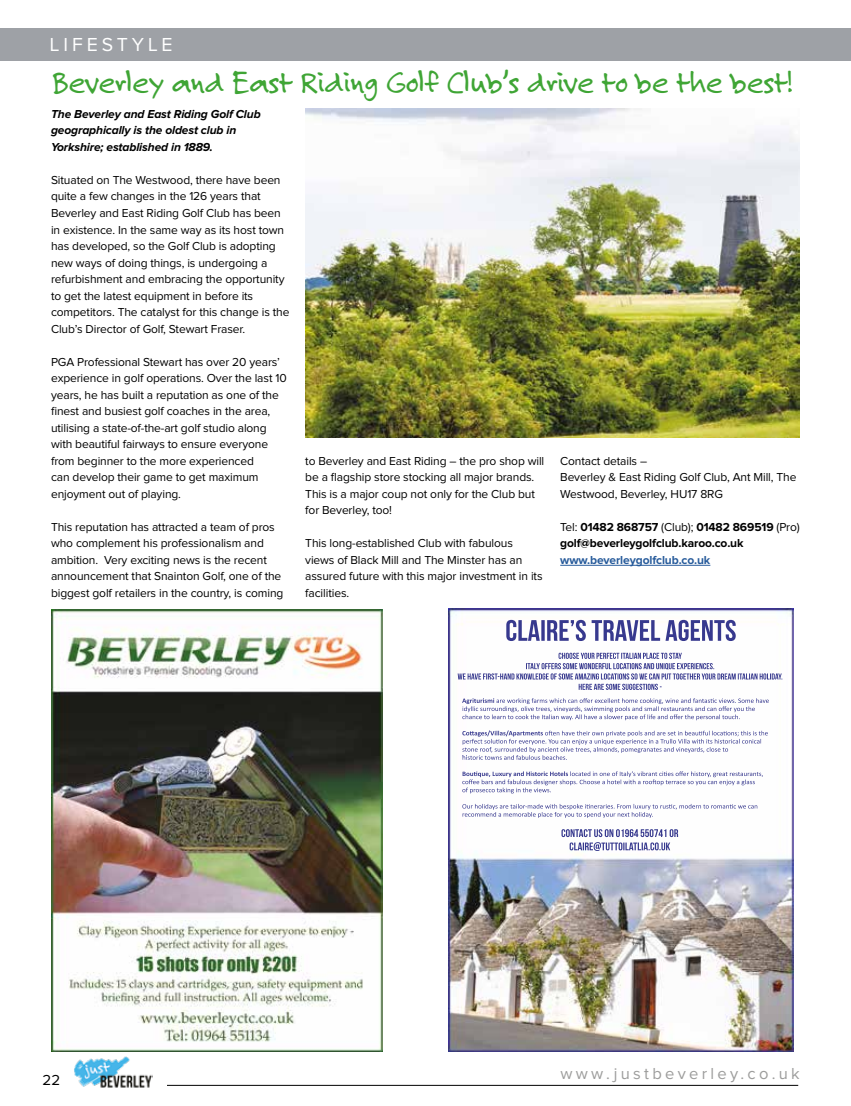
<style>
.page{position:relative;width:851px;height:1106px;background:#fff}
.page>*{position:absolute;margin:0;border:0;box-sizing:border-box;transform-origin:0 0}
.t1{font:33px "Felt Tip Roman";letter-spacing:-.02em;color:#3fa535}
.t2{font:19.5px "Proxima Nova";letter-spacing:.2em;color:#fff}
.t3{font:16.5px "Proxima Nova";letter-spacing:.2em;color:#9d9d9c}
.t4{font:15px "Proxima Nova";color:#000}
.t5{font:12px/16.5px "Proxima Nova";letter-spacing:-.01em;color:#000}
.t6{font:italic 700 12px/16.5px "Proxima Nova";letter-spacing:-.01em;color:#000}
.t7{font:700 12px/16.5px "Proxima Nova";letter-spacing:-.01em;color:#000}
.t8{font:700 12px "Proxima Nova";letter-spacing:-.01em;color:#275b9b}
.s1{font-weight:400}
</style>
<div class="page">
<div style="left:0;top:28px;width:850px;height:33px;background:#9ea1a6"></div>
<hr style="left:167px;top:1085px;width:631px;height:1px;background:#000">
<img style="left:74px;top:1056px;width:78px;height:32px">
<img style="left:305px;top:108px;width:494px;height:329px">
<hr style="left:560px;top:565px;width:150px;height:1px;background:#275b9b">
<img style="left:51px;top:609px;width:332px;height:442px">
<img style="left:448px;top:608px;width:345px;height:443px">
<h2 class="t2" style="left:50px;top:36px;width:124px">LIFESTYLE</h2>
<h1 class="t1" style="left:51px;top:61px;width:743px">Beverley and East Riding Golf Club’s drive to be the best!</h1>
<p class="t6" style="left:51px;top:106px;width:211px">The Beverley and East Riding Golf Club geographically is the oldest club in<br>Yorkshire; established in 1889.</p>
<p class="t5" style="left:51px;top:172px;width:240px">Situated on The Westwood, there have been quite a few changes in the 126 years that Beverley and East Riding Golf Club has been in existence. In the same way as its host town has developed, so the Golf Club is adopting new ways of doing things, is undergoing a refurbishment and embracing the opportunity to get the latest equipment in before its competitors. The catalyst for this change is the Club’s Director of Golf, Stewart Fraser.</p>
<p class="t5" style="left:51px;top:354px;width:237px">PGA Professional Stewart has over 20 years’ experience in golf operations. Over the last 10 years, he has built a reputation as one of the finest and busiest golf coaches in the area, utilising a state-of-the-art golf studio along with beautiful fairways to ensure everyone from beginner to the more experienced<br>can develop their game to get maximum enjoyment out of playing.</p>
<p class="t5" style="left:51px;top:519px;width:234px">This reputation has attracted a team of pros who complement his professionalism and ambition. Very exciting news is the recent announcement that Snainton Golf, one of the biggest golf retailers in the country, is coming</p>
<p class="t5" style="left:560px;top:453px;width:238px">Contact details –<br>Beverley &amp; East Riding Golf Club, Ant Mill, The<br>Westwood, Beverley, HU17 8RG</p>
<p class="t7" style="left:560px;top:518px;width:241px"><span class="s1">Tel:</span> 01482 868757 <span class="s1">(Club);</span> 01482 869519 <span class="s1">(Pro) </span>golf@beverleygolfclub.karoo.co.uk</p>
<p class="t8" style="left:560px;top:553px;width:152px">www.beverleygolfclub.co.uk</p>
<p class="t5" style="left:305px;top:453px;width:240px">to Beverley and East Riding – the pro shop will be a flagship store stocking all major brands.<br>This is a major coup not only for the Club but for Beverley, too!</p>
<p class="t5" style="left:305px;top:535px;width:239px">This long-established Club with fabulous views of Black Mill and The Minster has an assured future with this major investment in its facilities.</p>
<p class="t4" style="left:43px;top:1072px;width:19px">22</p>
<h3 class="t3" style="left:560px;top:1065px;width:241px">www.justbeverley.co.uk</h3>
</div>
